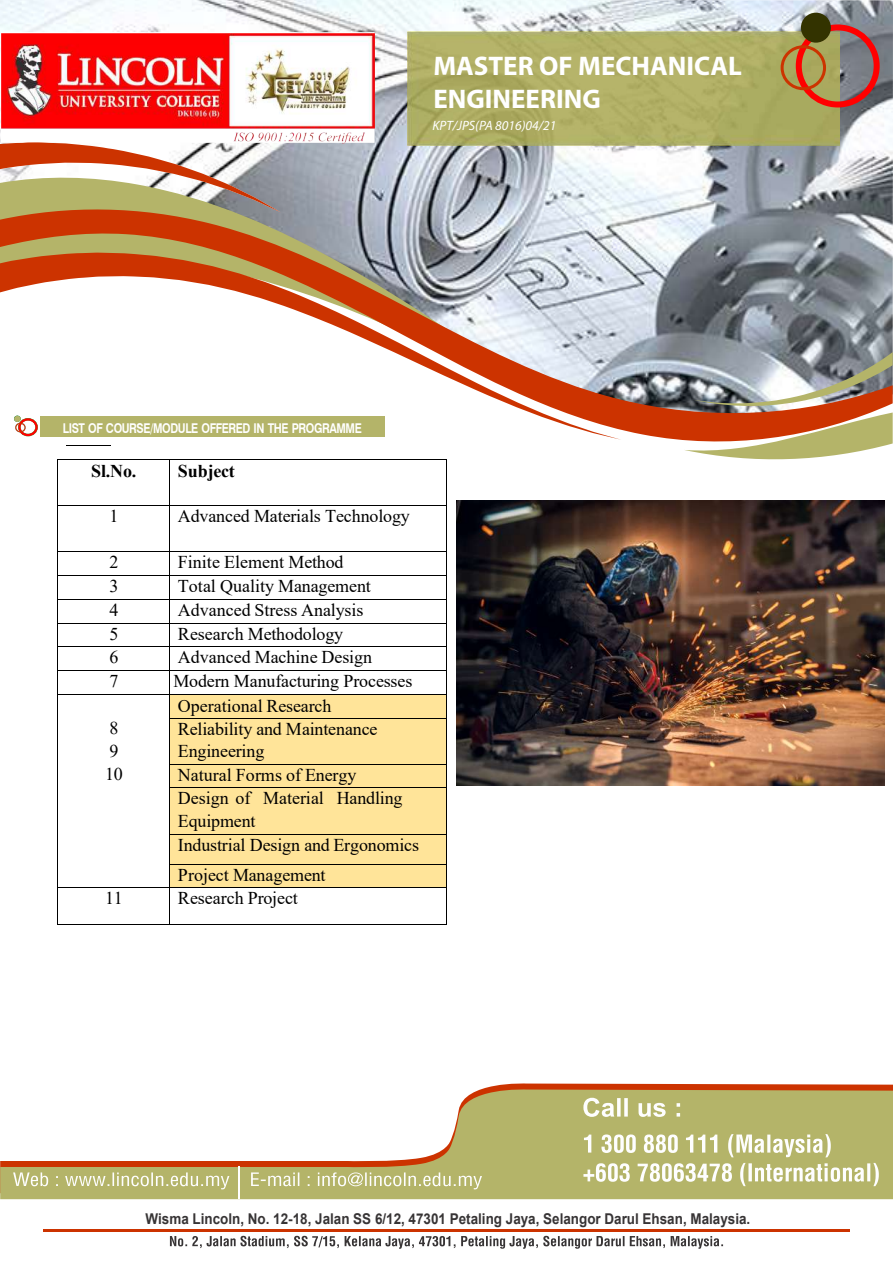
<style>
.page{position:relative;width:893px;height:1263px;background:#fff}
.page>*{position:absolute;margin:0;border:0;box-sizing:border-box;transform-origin:0 0}
.t1{font:700 27px/33.5px "Myriad Pro";color:#fff}
.t2{font:18px/23.1px "Times New Roman";letter-spacing:-.01em;color:#000}
.t3{font:700 18px "Times New Roman";letter-spacing:-.01em;color:#000}
.t4{font:700 14.85px "Arial";color:#373435;scale:.9 1}
.t5{font:700 13.5px "Swiss 721 BT";letter-spacing:-.035em;color:#fff;scale:.81 1}
.t6{font:italic 13.5px "Myriad Pro";color:#fff}
</style>
<div class="page">
<img style="left:0;top:0;width:893px;height:205px">
<svg style="left:281px;top:175px;width:249px;height:30px;background:#a3aab6"></svg>
<svg style="left:685px;top:450px;width:180px;height:10px"></svg>
<svg style="left:0;top:205px;width:893px;height:245px;background:#aa9990"></svg>
<svg style="left:0;top:253px;width:621px;height:187px"></svg>
<svg style="left:693px;top:352px;width:200px;height:54px;background:#a29d98"></svg>
<img style="left:408px;top:31px;width:431px;height:115px">
<div style="left:796px;top:24px;width:84px;height:83px;border:6px solid #f00;border-radius:50%"></div>
<div style="left:781px;top:45px;width:45px;height:45px;border:3px solid #c30;border-radius:50%"></div>
<div style="left:801px;top:13px;width:30px;height:30px;background:#330;border-radius:50%"></div>
<svg style="left:0;top:142px;width:281px;height:70px"></svg>
<img style="left:1px;top:33px;width:373px;height:110px">
<svg style="left:489px;top:1083px;width:404px;height:4px;fill:#c30"></svg>
<svg style="left:0;top:1087px;width:893px;height:112px;fill:#b4b469"></svg>
<svg style="left:584px;top:1134px;width:247px;height:23px"></svg>
<svg style="left:583px;top:1163px;width:296px;height:23px"></svg>
<svg style="left:251px;top:1172px;width:231px;height:17px;background:#c3c388"></svg>
<svg style="left:13px;top:1172px;width:216px;height:17px;background:#c3c387"></svg>
<hr style="left:238px;top:1166px;width:2px;height:33px;background:#fefefe">
<svg style="left:170px;top:1236px;width:553px;height:13px"></svg>
<hr style="left:43px;top:1229px;width:807px;height:3px;background:#c30">
<svg style="left:583px;top:1098px;width:97px;height:19px"></svg>
<hr style="left:67px;top:445px;width:44px;height:1px;background:#000">
<div style="left:40px;top:416px;width:345px;height:21px;background:#b4b469"></div>
<div style="left:18px;top:418px;width:20px;height:18px;border:2px solid #f00;border-radius:50%"></div>
<div style="left:15px;top:423px;width:11px;height:9px;border:1px solid #c30;border-radius:50%"></div>
<div style="left:14px;top:416px;width:7px;height:6px;background:#b4b469;border-radius:50%"></div>
<hr style="left:58px;top:459px;width:111px;height:1px;background:#000">
<hr style="left:170px;top:459px;width:276px;height:1px;background:#000">
<hr style="left:57px;top:460px;width:1px;height:45px;background:#000">
<hr style="left:169px;top:460px;width:1px;height:45px;background:#000">
<hr style="left:446px;top:460px;width:1px;height:45px;background:#000">
<hr style="left:58px;top:505px;width:111px;height:1px;background:#000">
<hr style="left:170px;top:505px;width:276px;height:1px;background:#000">
<hr style="left:57px;top:506px;width:1px;height:45px;background:#000">
<hr style="left:169px;top:506px;width:1px;height:45px;background:#000">
<hr style="left:446px;top:506px;width:1px;height:45px;background:#000">
<hr style="left:58px;top:551px;width:111px;height:1px;background:#000">
<hr style="left:170px;top:551px;width:276px;height:1px;background:#000">
<hr style="left:58px;top:575px;width:111px;height:1px;background:#000">
<hr style="left:170px;top:575px;width:276px;height:1px;background:#000">
<hr style="left:58px;top:599px;width:111px;height:1px;background:#000">
<hr style="left:170px;top:599px;width:276px;height:1px;background:#000">
<hr style="left:58px;top:623px;width:111px;height:1px;background:#000">
<hr style="left:170px;top:623px;width:276px;height:1px;background:#000">
<hr style="left:58px;top:646px;width:111px;height:1px;background:#000">
<hr style="left:170px;top:646px;width:276px;height:1px;background:#000">
<hr style="left:58px;top:670px;width:111px;height:1px;background:#000">
<hr style="left:170px;top:670px;width:276px;height:1px;background:#000">
<div style="left:170px;top:695px;width:276px;height:23px;background:#ffe499"></div>
<hr style="left:58px;top:694px;width:111px;height:1px;background:#000">
<hr style="left:170px;top:694px;width:276px;height:1px;background:#000">
<div style="left:170px;top:718px;width:276px;height:46px;background:#ffe499"></div>
<svg style="left:57px;top:551px;width:1px;height:167px"></svg>
<svg style="left:169px;top:551px;width:1px;height:167px"></svg>
<hr style="left:170px;top:718px;width:276px;height:1px;background:#000">
<svg style="left:446px;top:551px;width:1px;height:167px"></svg>
<hr style="left:57px;top:718px;width:1px;height:46px;background:#000">
<hr style="left:169px;top:718px;width:1px;height:46px;background:#000">
<hr style="left:446px;top:718px;width:1px;height:46px;background:#000">
<div style="left:170px;top:765px;width:276px;height:22px;background:#ffe499"></div>
<hr style="left:170px;top:764px;width:276px;height:1px;background:#000">
<div style="left:170px;top:788px;width:276px;height:46px;background:#ffe499"></div>
<svg style="left:57px;top:764px;width:1px;height:24px"></svg>
<svg style="left:169px;top:764px;width:1px;height:24px"></svg>
<hr style="left:170px;top:787px;width:276px;height:1px;background:#000">
<svg style="left:446px;top:764px;width:1px;height:24px"></svg>
<hr style="left:57px;top:788px;width:1px;height:46px;background:#000">
<hr style="left:169px;top:788px;width:1px;height:46px;background:#000">
<hr style="left:446px;top:788px;width:1px;height:46px;background:#000">
<div style="left:170px;top:834px;width:276px;height:30px;background:#ffe499"></div>
<hr style="left:170px;top:834px;width:276px;height:1px;background:#000">
<hr style="left:57px;top:834px;width:1px;height:30px;background:#000">
<hr style="left:169px;top:834px;width:1px;height:30px;background:#000">
<hr style="left:446px;top:834px;width:1px;height:30px;background:#000">
<div style="left:170px;top:864px;width:276px;height:23px;background:#ffe499"></div>
<hr style="left:170px;top:864px;width:276px;height:1px;background:#000">
<svg style="left:57px;top:864px;width:1px;height:24px"></svg>
<hr style="left:58px;top:887px;width:111px;height:1px;background:#000">
<svg style="left:169px;top:864px;width:1px;height:24px"></svg>
<hr style="left:170px;top:887px;width:276px;height:1px;background:#000">
<svg style="left:446px;top:864px;width:1px;height:24px"></svg>
<hr style="left:57px;top:888px;width:1px;height:36px;background:#000">
<hr style="left:58px;top:924px;width:111px;height:1px;background:#000">
<hr style="left:169px;top:888px;width:1px;height:36px;background:#000">
<hr style="left:170px;top:924px;width:276px;height:1px;background:#000">
<hr style="left:446px;top:888px;width:1px;height:36px;background:#000">
<img style="left:457px;top:501px;width:427px;height:285px">
<h1 class="t1" style="left:433px;top:51px;width:310px">MASTER OF MECHANICAL<br>ENGINEERING</h1>
<p class="t6" style="left:433px;top:119px;width:125px">KPT/JPS(PA 8016)04/21</p>
<p class="t5" style="left:63px;top:422px;width:370px">LIST OF COURSE/MODULE OFFERED IN THE PROGRAMME</p>
<p class="t3" style="left:91px;top:458px;width:47px">Sl.No.</p>
<p class="t3" style="left:178px;top:458px;width:58px">Subject</p>
<p class="t2" style="left:109px;top:504px;width:10px">1</p>
<p class="t2" style="left:178px;top:504px;width:233px">Advanced Materials Technology</p>
<p class="t2" style="left:109px;top:550px;width:10px">2</p>
<p class="t2" style="left:178px;top:550px;width:167px">Finite Element Method</p>
<p class="t2" style="left:109px;top:574px;width:10px">3</p>
<p class="t2" style="left:178px;top:574px;width:194px">Total Quality Management</p>
<p class="t2" style="left:109px;top:598px;width:10px">4</p>
<p class="t2" style="left:178px;top:598px;width:187px">Advanced Stress Analysis</p>
<p class="t2" style="left:109px;top:621px;width:10px">5</p>
<p class="t2" style="left:178px;top:621px;width:167px">Research Methodology</p>
<p class="t2" style="left:109px;top:645px;width:10px">6</p>
<p class="t2" style="left:178px;top:645px;width:196px">Advanced Machine Design</p>
<p class="t2" style="left:109px;top:669px;width:10px">7</p>
<p class="t2" style="left:173px;top:669px;width:240px">Modern Manufacturing Processes</p>
<p class="t2" style="left:105px;top:716px;width:19px">8<br>9<br>10</p>
<p class="t2" style="left:178px;top:694px;width:243px">Operational Research<br>Reliability and Maintenance<br>Engineering<br>Natural Forms of Energy<br>Design of Material Handling<br>Equipment<br>Industrial Design and Ergonomics</p>
<p class="t2" style="left:178px;top:862px;width:149px">Project Management</p>
<p class="t2" style="left:105px;top:886px;width:19px">11</p>
<p class="t2" style="left:178px;top:886px;width:121px">Research Project</p>
<p class="t4" style="left:146px;top:1213px;width:673px">Wisma Lincoln, No. 12-18, Jalan SS 6/12, 47301 Petaling Jaya, Selangor Darul Ehsan, Malaysia.</p>
</div>
